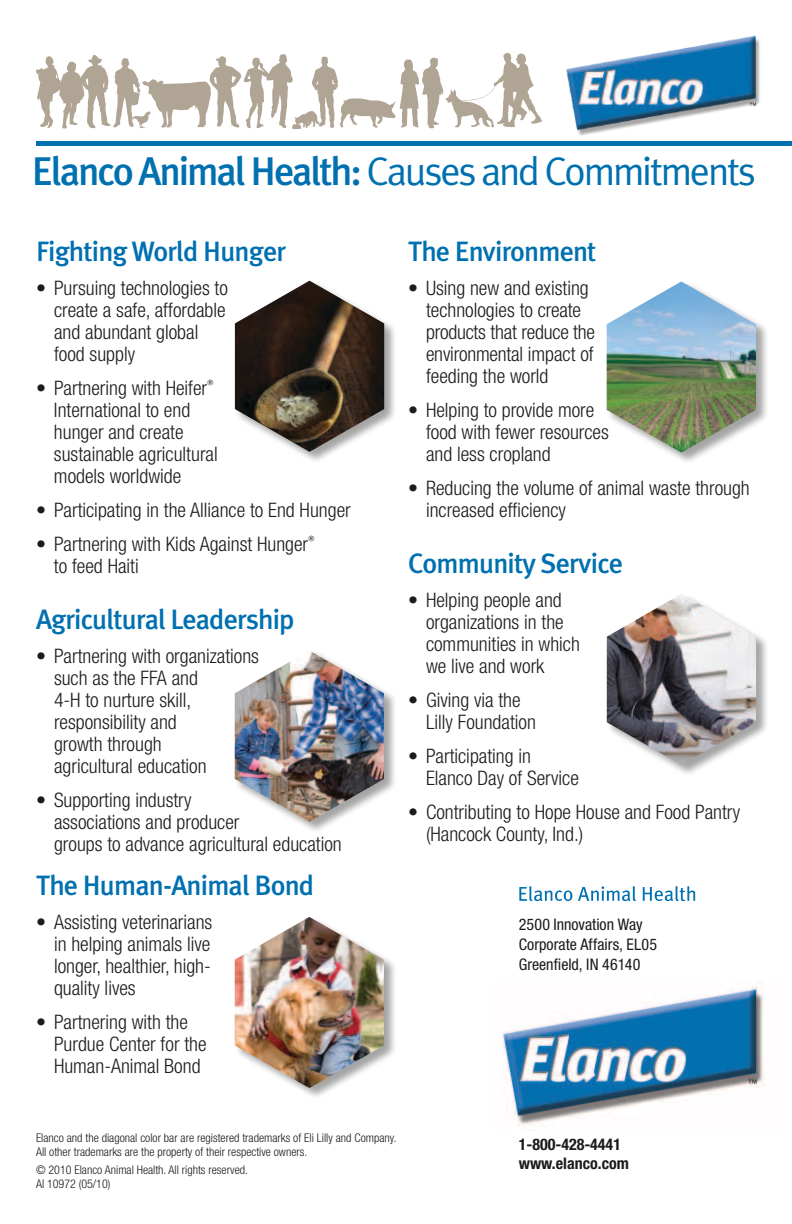
<style>
.page{position:relative;width:792px;height:1224px;background:#fff}
.page>*{position:absolute;margin:0;border:0;box-sizing:border-box;transform-origin:0 0}
.t1{font:40px "Meta Plus Normal";letter-spacing:-.055em;color:#0070b0}
.t2{font:500 28px "Meta Plus";letter-spacing:-.03em;color:#0070b0}
.t3{font:300 condensed 20px/22px "Helvetica Neue";color:#1c1b1a}
.t4{font:condensed 16px/20px "Helvetica Neue";color:#1c1b1a}
.t5{font:700 condensed 16px/19.2px "Helvetica Neue";color:#1c1b1a}
.t6{font:300 condensed 12px/14px "Helvetica Neue";color:#1c1b1a}
.s1{font-family:"Meta Plus";font-weight:500}
</style>
<div class="page">
<div style="left:606px;top:593px;width:163px;height:184px;background:#1c1b1a;opacity:.4"></div>
<img style="left:607px;top:594px;width:149px;height:171px">
<div style="left:606px;top:281px;width:163px;height:183px;background:#1c1b1a;opacity:.4"></div>
<img style="left:607px;top:281px;width:149px;height:172px">
<div style="left:234px;top:916px;width:163px;height:184px;background:#1c1b1a;opacity:.4"></div>
<img style="left:235px;top:917px;width:149px;height:171px">
<div style="left:234px;top:650px;width:163px;height:183px;background:#1c1b1a;opacity:.4"></div>
<img style="left:235px;top:651px;width:149px;height:171px">
<div style="left:234px;top:280px;width:163px;height:184px;background:#1c1b1a;opacity:.4"></div>
<img style="left:235px;top:281px;width:149px;height:171px">
<svg style="left:36px;top:53px;width:506px;height:76px"></svg>
<img style="left:566px;top:35px;width:194px;height:101px">
<hr style="left:36px;top:141px;width:756px;height:4px;background:#0070b0">
<img style="left:502px;top:986px;width:262px;height:145px">
<svg style="left:519px;top:886px;width:176px;height:15px"></svg>
<h1 class="t1" style="left:32px;top:148px;width:725px"><span class="s1">Elanco Animal Health:</span> Causes and Commitments</h1>
<h2 class="t2" style="left:36px;top:235px;width:252px">Fighting World Hunger</h2>
<p class="t3" style="left:54px;top:277px;width:175px;text-indent:-18px">• Pursuing technologies to create a safe, affordable and abundant global food supply</p>
<p class="t3" style="left:54px;top:377px;width:165px;text-indent:-18px">• Partnering with Heifer<sup>T<br></sup>International to end hunger and create sustainable agricultural models worldwide</p>
<p class="t3" style="left:36px;top:499px;width:316px">• Participating in the Alliance to End Hunger</p>
<p class="t3" style="left:54px;top:533px;width:262px;text-indent:-18px">• Partnering with Kids Against Hunger<sup>T </sup>to feed Haiti</p>
<h2 class="t2" style="left:36px;top:603px;width:260px">Agricultural Leadership</h2>
<p class="t3" style="left:54px;top:645px;width:207px;text-indent:-18px">• Partnering with organizations such as the FFA and<br>4-H to nurture skill, responsibility and<br>growth through<br>agricultural education</p>
<p class="t3" style="left:54px;top:789px;width:289px;text-indent:-18px">• Supporting industry<br>associations and producer<br>groups to advance agricultural education</p>
<h2 class="t2" style="left:36px;top:869px;width:280px">The Human-Animal Bond</h2>
<p class="t3" style="left:54px;top:911px;width:160px;text-align:justify;text-indent:-18px">• Assisting veterinarians in helping animals live longer, healthier, high&shy;quality lives</p>
<p class="t3" style="left:54px;top:1011px;width:154px;text-indent:-18px">• Partnering with the<br>Purdue Center for the<br>Human-Animal Bond</p>
<h2 class="t2" style="left:408px;top:236px;width:190px">The Environment</h2>
<p class="t3" style="left:426px;top:277px;width:171px;text-indent:-18px">• Using new and existing technologies to create products that reduce the environmental impact of feeding the world</p>
<p class="t3" style="left:426px;top:399px;width:184px;text-indent:-18px">• Helping to provide more food with fewer resources and less cropland</p>
<p class="t3" style="left:426px;top:477px;width:325px;text-indent:-18px">• Reducing the volume of animal waste through increased efficiency</p>
<h2 class="t2" style="left:408px;top:548px;width:217px">Community Service</h2>
<p class="t3" style="left:426px;top:589px;width:155px;text-indent:-18px">• Helping people and organizations in the communities in which we live and work</p>
<p class="t3" style="left:426px;top:689px;width:112px;text-indent:-18px">• Giving via the<br>Lilly Foundation</p>
<p class="t3" style="left:426px;top:745px;width:154px;text-indent:-18px">• Participating in<br>Elanco Day of Service</p>
<p class="t3" style="left:426px;top:801px;width:316px;text-indent:-18px">• Contributing to Hope House and Food Pantry (Hancock County, Ind.)</p>
<p class="t4" style="left:519px;top:914px;width:140px">2500 Innovation Way<br>Corporate Affairs, EL05<br>Greenfield, IN 46140</p>
<p class="t6" style="left:36px;top:1131px;width:362px">Elanco and the diagonal color bar are registered trademarks of Eli Lilly and Company.<br>All other trademarks are the property of their respective owners.</p>
<p class="t6" style="left:36px;top:1163px;width:214px">© 2010 Elanco Animal Health. All rights reserved.<br>AI 10972 (05/10)</p>
<p class="t5" style="left:519px;top:1134px;width:112px">1-800-428-4441 www.elanco.com</p>
</div>
